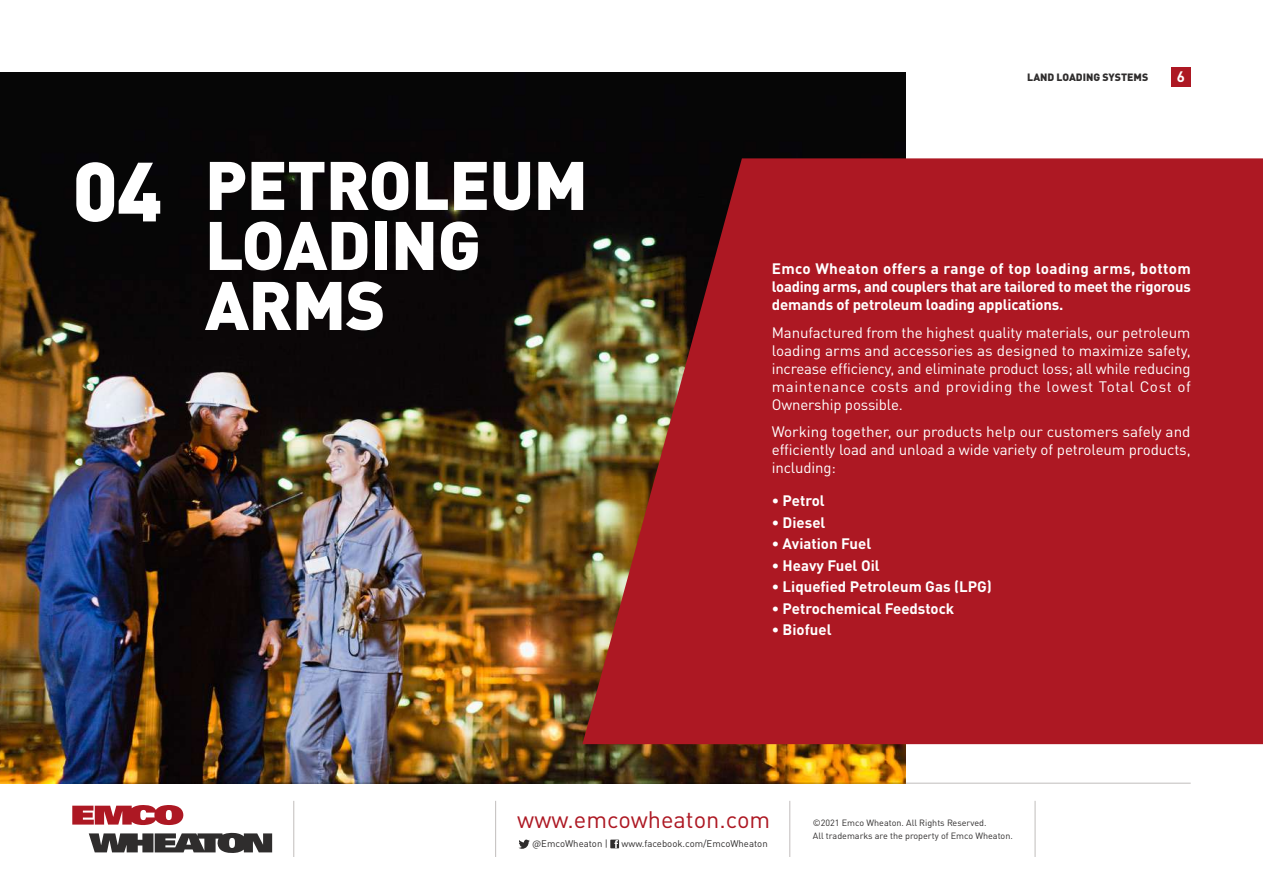
<style>
.page{position:relative;width:1263px;height:893px;background:#fff}
.page>*{position:absolute;margin:0;border:0;box-sizing:border-box;transform-origin:0 0}
.t1{font:900 82.5px "DINOT";color:#fff}
.t2{font:900 67.5px/60px "DINOT";letter-spacing:-.01em;color:#fff}
.t3{font:23.55px "DINOT";color:#ad1823}
.t4{font:15px/18px "DINOT";letter-spacing:-.01em;color:#fff;text-align:justify}
.t5{font:700 15px/18px "DINOT";color:#fff;text-align:justify}
.t6{font:900 10.5px "DINOT";color:#2f2d2d}
.t7{font:9.6px "DINOT";color:#2f2d2d}
.t8{font:9px/12.6px "DINOT";color:#2f2d2d}
</style>
<div class="page">
<hr style="left:72px;top:783px;width:1119px;height:1px;background:#c1bdbc">
<svg style="left:518px;top:840px;width:12px;height:9px"></svg>
<svg style="left:610px;top:840px;width:9px;height:8px"></svg>
<svg style="left:89px;top:833px;width:183px;height:20px;background:#595858"></svg>
<svg style="left:72px;top:805px;width:112px;height:20px;background:#c04e56"></svg>
<hr style="left:293px;top:801px;width:1px;height:56px;background:#c1bdbc">
<hr style="left:495px;top:801px;width:1px;height:56px;background:#c1bdbc">
<hr style="left:789px;top:801px;width:1px;height:56px;background:#c1bdbc">
<hr style="left:1035px;top:801px;width:1px;height:56px;background:#c1bdbc">
<div style="left:1171px;top:67px;width:20px;height:19px;background:#ad1823"></div>
<img style="left:0;top:72px;width:906px;height:711px">
<svg style="left:582px;top:158px;width:681px;height:586px;background:#a21e23"></svg>
<h1 class="t1" style="left:72px;top:136px;width:92px">04</h1>
<h2 class="t2" style="left:205px;top:153px;width:384px">PETROLEUM<br>LOADING<br>ARMS</h2>
<p class="t6" style="left:1027px;top:70px;width:122px">LAND LOADING SYSTEMS</p>
<p class="t5" style="left:1177px;top:68px;width:10px">6</p>
<p class="t5" style="left:772px;top:259px;width:420px">Emco Wheaton offers a range of top loading arms, bottom loading arms, and couplers that are tailored to meet the rigorous demands of petroleum loading applications.</p>
<p class="t4" style="left:772px;top:323px;width:421px">Manufactured from the highest quality materials, our petroleum loading arms and accessories as designed to maximize safety, increase efficiency, and eliminate product loss; all while reducing maintenance costs and providing the lowest Total Cost of Ownership possible.</p>
<p class="t4" style="left:772px;top:423px;width:420px">Working together, our products help our customers safely and efficiently load and unload a wide variety of petroleum products, including:</p>
<p class="t5" style="left:772px;top:491px;width:55px">• Petrol</p>
<p class="t5" style="left:772px;top:513px;width:55px">• Diesel</p>
<p class="t5" style="left:772px;top:534px;width:101px">• Aviation Fuel</p>
<p class="t5" style="left:772px;top:556px;width:109px">• Heavy Fuel Oil</p>
<p class="t5" style="left:772px;top:577px;width:222px">• Liquefied Petroleum Gas (LPG)</p>
<p class="t5" style="left:772px;top:599px;width:184px">• Petrochemical Feedstock</p>
<p class="t5" style="left:772px;top:620px;width:61px">• Biofuel</p>
<h3 class="t3" style="left:517px;top:805px;width:255px">www.emcowheaton.com</h3>
<p class="t8" style="left:813px;top:816px;width:201px">©2021 Emco Wheaton. All Rights Reserved.<br>All trademarks are the property of Emco Wheaton.</p>
<p class="t7" style="left:532px;top:838px;width:77px">@EmcoWheaton |</p>
<p class="t7" style="left:621px;top:838px;width:148px">www.facebook.com/EmcoWheaton</p>
</div>
